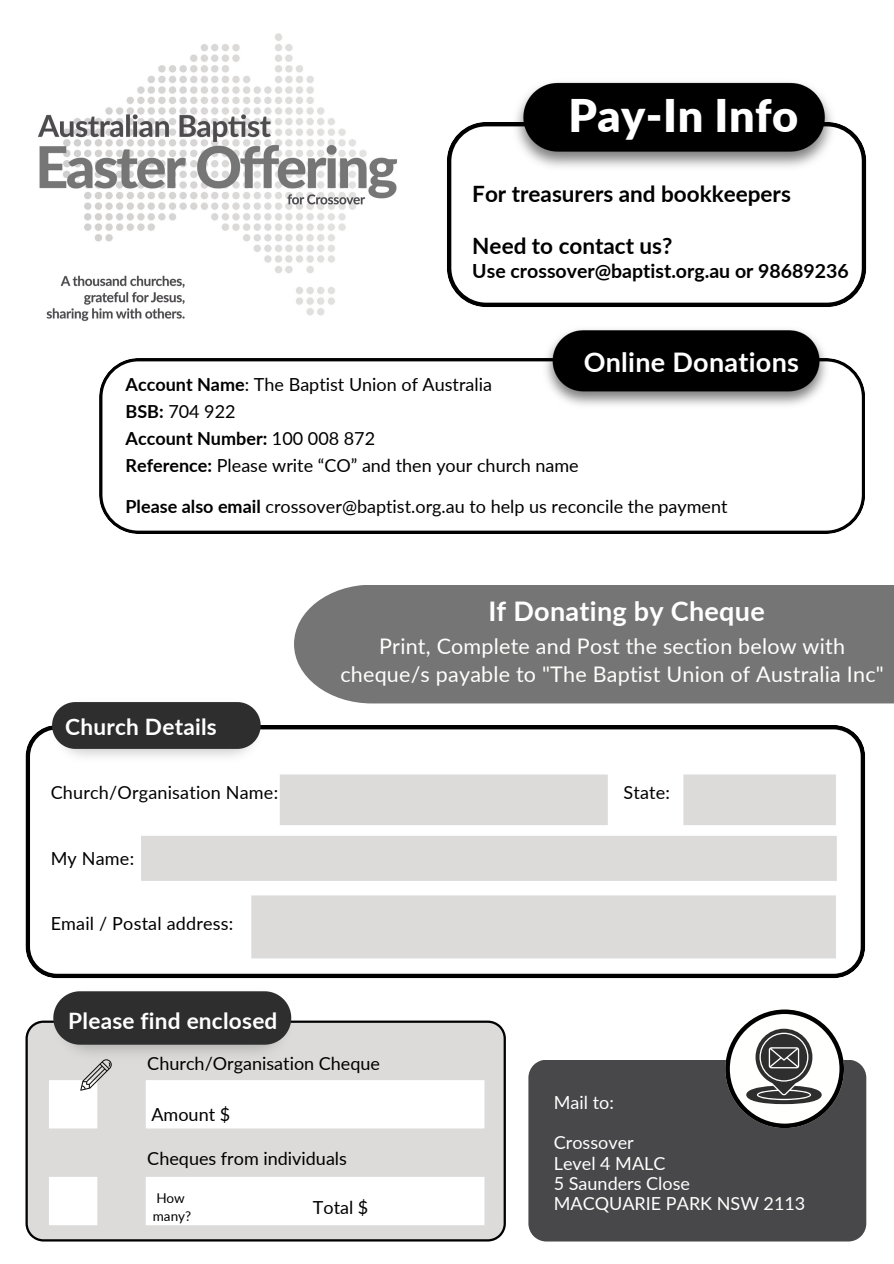
<style>
.page{position:relative;width:894px;height:1264px;background:#fff}
.page>*{position:absolute;margin:0;border:0;box-sizing:border-box;transform-origin:0 0}
.t1{font:900 45px "Lato";letter-spacing:.01em;color:#fff}
.t2{font:700 27px "Lato";letter-spacing:.01em;color:#fff}
.t3{font:700 22.65px "Lato";letter-spacing:.01em;color:#fff}
.t4{font:700 22.5px "Lato";color:#000}
.t5{font:21.45px/27.6px "Lato";letter-spacing:.01em;color:#fffffe;text-align:center}
.t6{font:700 19.5px "Lato";color:#000}
.t7{font:18px/27px "Lato";color:#000}
.t8{font:18px/20.2px "Lato";color:#fffffe}
.t9{font:13.5px "Lato";color:#000}
.s1{font-weight:700}
</style>
<div class="page">
<img style="left:38px;top:33px;width:359px;height:289px">
<svg style="left:447px;top:122px;width:419px;height:185px"></svg>
<img style="left:512px;top:82px;width:324px;height:89px">
<div style="left:294px;top:585px;width:599px;height:118px;background:#757575"></div>
<div style="left:528px;top:1059px;width:338px;height:182px;background:#484749"></div>
<svg style="left:725px;top:1009px;width:118px;height:118px"></svg>
<svg style="left:26px;top:1020px;width:479px;height:221px;background:#cccbca"></svg>
<img style="left:52px;top:1015px;width:242px;height:46px">
<div style="left:53px;top:991px;width:238px;height:53px;background:#2e2e2e"></div>
<svg style="left:49px;top:1080px;width:435px;height:158px"></svg>
<svg style="left:80px;top:1059px;width:32px;height:31px"></svg>
<svg style="left:26px;top:725px;width:838px;height:253px"></svg>
<div style="left:683px;top:774px;width:152px;height:51px;background:#dcdbda"></div>
<img style="left:51px;top:720px;width:212px;height:43px">
<svg style="left:52px;top:702px;width:208px;height:47px;background:#383838"></svg>
<div style="left:280px;top:774px;width:327px;height:51px;background:#dcdbda"></div>
<div style="left:141px;top:835px;width:695px;height:45px;background:#dcdbda"></div>
<div style="left:251px;top:895px;width:584px;height:63px;background:#dcdbda"></div>
<svg style="left:99px;top:358px;width:765px;height:175px"></svg>
<img style="left:542px;top:329px;width:287px;height:80px">
<h5 class="t1" style="left:568px;top:88px;width:231px">Pay-In Info</h5>
<p class="t4" style="left:472px;top:180px;width:320px">For treasurers and bookkeepers</p>
<h3 class="t4" style="left:472px;top:232px;width:202px">Need to contact us?</h3>
<h3 class="t6" style="left:472px;top:259px;width:378px">Use crossover@baptist.org.au or 98689236</h3>
<h6 class="t2" style="left:583px;top:345px;width:217px">Online Donations</h6>
<h2 class="t7" style="left:125px;top:371px;width:454px"><span class="s1">Account Name</span>: The Baptist Union of Australia<br><span class="s1">BSB:</span> 704 922<br><span class="s1">Account Number:</span> 100 008 872<br><span class="s1">Reference:</span> Please write “CO” and then your church name</h2>
<h4 class="t7" style="left:125px;top:492px;width:603px"><span class="s1">Please also email</span> crossover@baptist.org.au to help us reconcile the payment</h4>
<p class="t2" style="left:488px;top:594px;width:278px">If Donating by Cheque</p>
<h6 class="t3" style="left:65px;top:712px;width:153px">Church Details</h6>
<p class="t5" style="left:340px;top:632px;width:544px">Print, Complete and Post the section below with cheque/s payable to "The Baptist Union of Australia Inc"</p>
<h2 class="t7" style="left:51px;top:778px;width:229px">Church/Organisation Name:</h2>
<h2 class="t7" style="left:623px;top:778px;width:48px">State:</h2>
<p class="t7" style="left:51px;top:844px;width:85px">My Name:</p>
<h6 class="t7" style="left:51px;top:909px;width:184px">Email / Postal address:</h6>
<h3 class="t3" style="left:68px;top:1006px;width:210px">Please find enclosed</h3>
<p class="t7" style="left:147px;top:1049px;width:234px">Church/Organisation Cheque</p>
<h6 class="t7" style="left:151px;top:1100px;width:80px">Amount $</h6>
<h6 class="t7" style="left:147px;top:1144px;width:201px">Cheques from individuals</h6>
<h6 class="t9" style="left:156px;top:1189px;width:30px">How</h6>
<p class="t9" style="left:153px;top:1207px;width:40px">many?</p>
<h3 class="t7" style="left:313px;top:1193px;width:57px">Total $</h3>
<p class="t8" style="left:553px;top:1091px;width:61px">Mail to:</p>
<h1 class="t8" style="left:553px;top:1132px;width:253px">Crossover<br>Level 4 MALC<br>5 Saunders Close<br>MACQUARIE PARK NSW 2113</h1>
</div>
